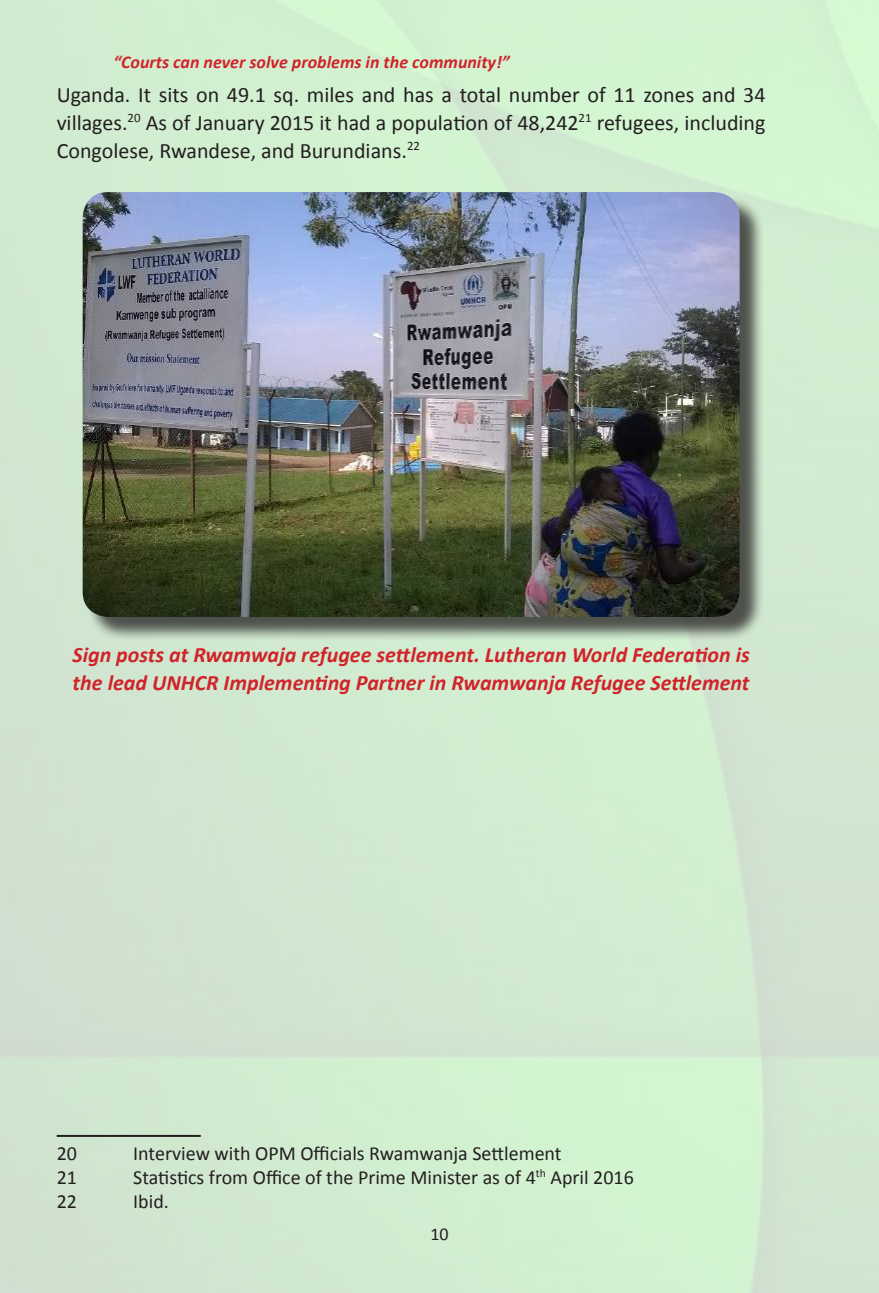
<style>
.page{position:relative;width:879px;height:1293px;background:#fff}
.page>*{position:absolute;margin:0;border:0;box-sizing:border-box;transform-origin:0 0}
.t1{font:22px/28px "Calibri";color:#231f20;text-align:justify}
.t2{font:italic 700 22px/28px "Calibri";color:#d1232a}
.t3{font:20px "Calibri";color:#231f20}
.t4{font:italic 700 18px "Calibri";color:#d1232a}
.t5{font:18px "Calibri";color:#231f20}
</style>
<div class="page">
<hr style="left:57px;top:1135px;width:144px;height:2px;background:#231f20">
<div style="left:86px;top:195px;width:678px;height:446px;background:#231f20;opacity:.75"></div>
<img style="left:83px;top:192px;width:656px;height:425px">
<p class="t4" style="left:113px;top:51px;width:398px">“Courts can never solve problems in the community!”</p>
<p class="t1" style="left:57px;top:80px;width:710px">Uganda. It sits on 49.1 sq. miles and has a total number of 11 zones and 34 villages.<sup>20</sup> As of January 2015 it had a population of 48,242<sup>21</sup> refugees, including Congolese, Rwandese, and Burundians.<sup>22</sup></p>
<p class="t2" style="left:72px;top:640px;width:679px">Sign posts at Rwamwaja refugee settlement. Lutheran World Federation is the lead UNHCR Implementing Partner in Rwamwanja Refugee Settlement</p>
<p class="t3" style="left:57px;top:1140px;width:22px">20</p>
<p class="t3" style="left:133px;top:1140px;width:430px">Interview with OPM Officials Rwamwanja Settlement</p>
<p class="t3" style="left:57px;top:1164px;width:22px">21</p>
<p class="t3" style="left:133px;top:1164px;width:502px">Statistics from Office of the Prime Minister as of 4<sup>th</sup> April 2016</p>
<p class="t3" style="left:57px;top:1188px;width:22px">22</p>
<p class="t3" style="left:133px;top:1188px;width:37px">Ibid.</p>
<p class="t5" style="left:430px;top:1223px;width:20px">10</p>
</div>
